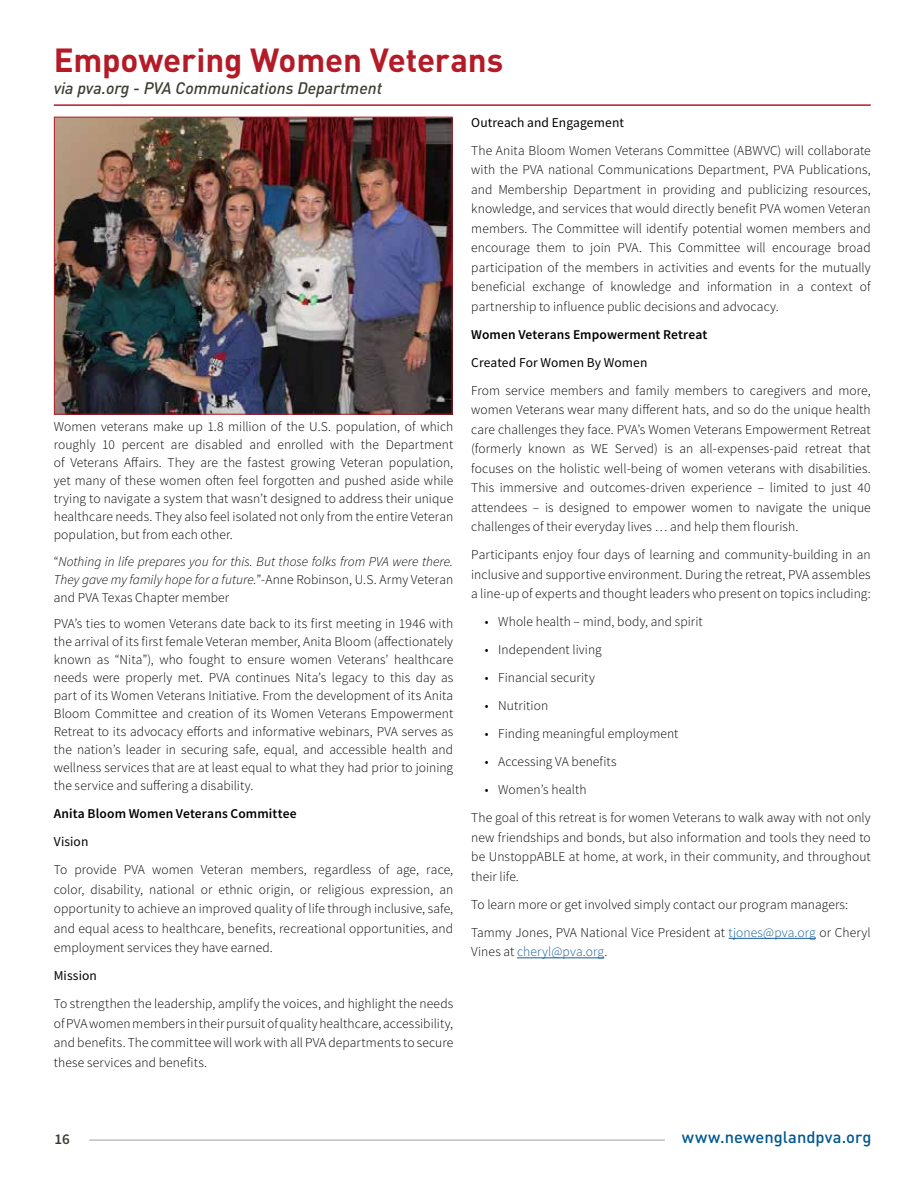
<style>
.page{position:relative;width:918px;height:1188px;background:#fff}
.page>*{position:absolute;margin:0;border:0;box-sizing:border-box;transform-origin:0 0}
.t1{font:700 33px "DINOT";letter-spacing:-.005em;color:#b41b26}
.t2{font:italic 500 16.5px "DINOT";color:#3d3c34}
.t3{font:500 16.5px "DINOT";letter-spacing:.005em;color:#005890}
.t4{font:600 15px "Source Sans Pro";color:#3d3c34}
.t5{font:300 13.5px/19.5px "Source Sans Pro";letter-spacing:.005em;color:#000;text-align:justify}
.t6{font:italic 300 13.5px/18px "Source Sans Pro";color:#000;text-align:justify}
.t7{font:600 13.5px "Source Sans Pro";letter-spacing:.01em;color:#000}
.t8{font:13.5px "Source Sans Pro";letter-spacing:.005em;color:#000}
.t9{font:300 13.5px "Source Sans Pro";letter-spacing:.01em;color:#165b9a}
.s1{font-style:normal}
.s2{color:#165b9a}
.s3{color:#000}
</style>
<div class="page">
<hr style="left:89px;top:1140px;width:576px;height:1px;background:#3d3c34">
<img style="left:56px;top:119px;width:394px;height:293px">
<div style="left:54px;top:117px;width:398px;height:297px;border:1px solid #b41b26"></div>
<hr style="left:54px;top:104px;width:817px;height:2px;background:#b41b26">
<hr style="left:729px;top:938px;width:87px;height:1px;background:#165b9a">
<hr style="left:517px;top:958px;width:87px;height:1px;background:#165b9a">
<h1 class="t1" style="left:54px;top:39px;width:451px">Empowering Women Veterans</h1>
<p class="t2" style="left:54px;top:78px;width:330px">via pva.org - PVA Communications Department</p>
<p class="t5" style="left:54px;top:418px;width:401px;line-height:18px">Women veterans make up 1.8 million of the U.S. population, of which roughly 10 percent are disabled and enrolled with the Department of Veterans Affairs. They are the fastest growing Veteran population, yet many of these women often feel forgotten and pushed aside while trying to navigate a system that wasn’t designed to address their unique healthcare needs. They also feel isolated not only from the entire Veteran population, but from each other.</p>
<p class="t6" style="left:54px;top:552px;width:401px"><span class="s1">“</span>Nothing in life prepares you for this. But those folks from PVA were there.<br>They gave my family hope for a future.<span class="s1">”-Anne Robinson, U.S. Army Veteran and PVA Texas Chapter member</span></p>
<p class="t5" style="left:54px;top:615px;width:401px;line-height:18px">PVA’s ties to women Veterans date back to its first meeting in 1946 with the arrival of its first female Veteran member, Anita Bloom (affectionately known as “Nita”), who fought to ensure women Veterans’ healthcare needs were properly met. PVA continues Nita’s legacy to this day as part of its Women Veterans Initiative. From the development of its Anita Bloom Committee and creation of its Women Veterans Empowerment Retreat to its advocacy efforts and informative webinars, PVA serves as the nation’s leader in securing safe, equal, and accessible health and wellness services that are at least equal to what they had prior to joining the service and suffering a disability.</p>
<p class="t7" style="left:54px;top:805px;width:244px">Anita Bloom Women Veterans Committee</p>
<p class="t8" style="left:54px;top:833px;width:36px">Vision</p>
<p class="t5" style="left:54px;top:860px;width:401px">To provide PVA women Veteran members, regardless of age, race, color, disability, national or ethnic origin, or religious expression, an opportunity to achieve an improved quality of life through inclusive, safe, and equal acess to healthcare, benefits, recreational opportunities, and employment services they have earned.</p>
<p class="t8" style="left:54px;top:967px;width:45px">Mission</p>
<p class="t5" style="left:54px;top:994px;width:401px">To strengthen the leadership, amplify the voices, and highlight the needs of PVA women members in their pursuit of quality healthcare, accessibility, and benefits. The committee will work with all PVA departments to secure these services and benefits.</p>
<p class="t8" style="left:471px;top:114px;width:154px">Outreach and Engagement</p>
<p class="t5" style="left:471px;top:141px;width:401px">The Anita Bloom Women Veterans Committee (ABWVC) will collaborate with the PVA national Communications Department, PVA Publications, and Membership Department in providing and publicizing resources, knowledge, and services that would directly benefit PVA women Veteran members. The Committee will identify potential women members and encourage them to join PVA. This Committee will encourage broad participation of the members in activities and events for the mutually beneficial exchange of knowledge and information in a context of partnership to influence public decisions and advocacy.</p>
<p class="t7" style="left:471px;top:326px;width:238px">Women Veterans Empowerment Retreat</p>
<p class="t8" style="left:471px;top:354px;width:178px">Created For Women By Women</p>
<p class="t5" style="left:471px;top:381px;width:401px">From service members and family members to caregivers and more, women Veterans wear many different hats, and so do the unique health care challenges they face. PVA’s Women Veterans Empowerment Retreat (formerly known as WE Served) is an all-expenses-paid retreat that focuses on the holistic well-being of women veterans with disabilities.<br>This immersive and outcomes-driven experience – limited to just 40 attendees – is designed to empower women to navigate the unique challenges of their everyday lives … and help them flourish.</p>
<p class="t5" style="left:471px;top:545px;width:401px">Participants enjoy four days of learning and community-building in an inclusive and supportive environment. During the retreat, PVA assembles a line-up of experts and thought leaders who present on topics including:</p>
<p class="t5" style="left:485px;top:612px;width:220px">• Whole health – mind, body, and spirit</p>
<p class="t5" style="left:485px;top:640px;width:119px">• Independent living</p>
<p class="t5" style="left:485px;top:668px;width:112px">• Financial security</p>
<p class="t5" style="left:485px;top:696px;width:65px">• Nutrition</p>
<p class="t5" style="left:485px;top:724px;width:195px">• Finding meaningful employment</p>
<p class="t5" style="left:485px;top:752px;width:133px">• Accessing VA benefits</p>
<p class="t5" style="left:471px;top:776px;width:401px;line-height:28px;text-indent:14px">• Women’s health<br>The goal of this retreat is for women Veterans to walk away with not only</p>
<p class="t5" style="left:471px;top:828px;width:401px">new friendships and bonds, but also information and tools they need to be UnstoppABLE at home, at work, in their community, and throughout their life.</p>
<p class="t5" style="left:471px;top:890px;width:401px;line-height:28px">To learn more or get involved simply contact our program managers:<br>Tammy Jones, PVA National Vice President at <span class="s2">tjones@pva.org</span> or Cheryl</p>
<p class="t9" style="left:471px;top:944px;width:138px"><span class="s3">Vines at</span> cheryl@pva.org<span class="s3">.</span></p>
<p class="t4" style="left:54px;top:1130px;width:17px">16</p>
<p class="t3" style="left:682px;top:1126px;width:191px">www.newenglandpva.org</p>
</div>
